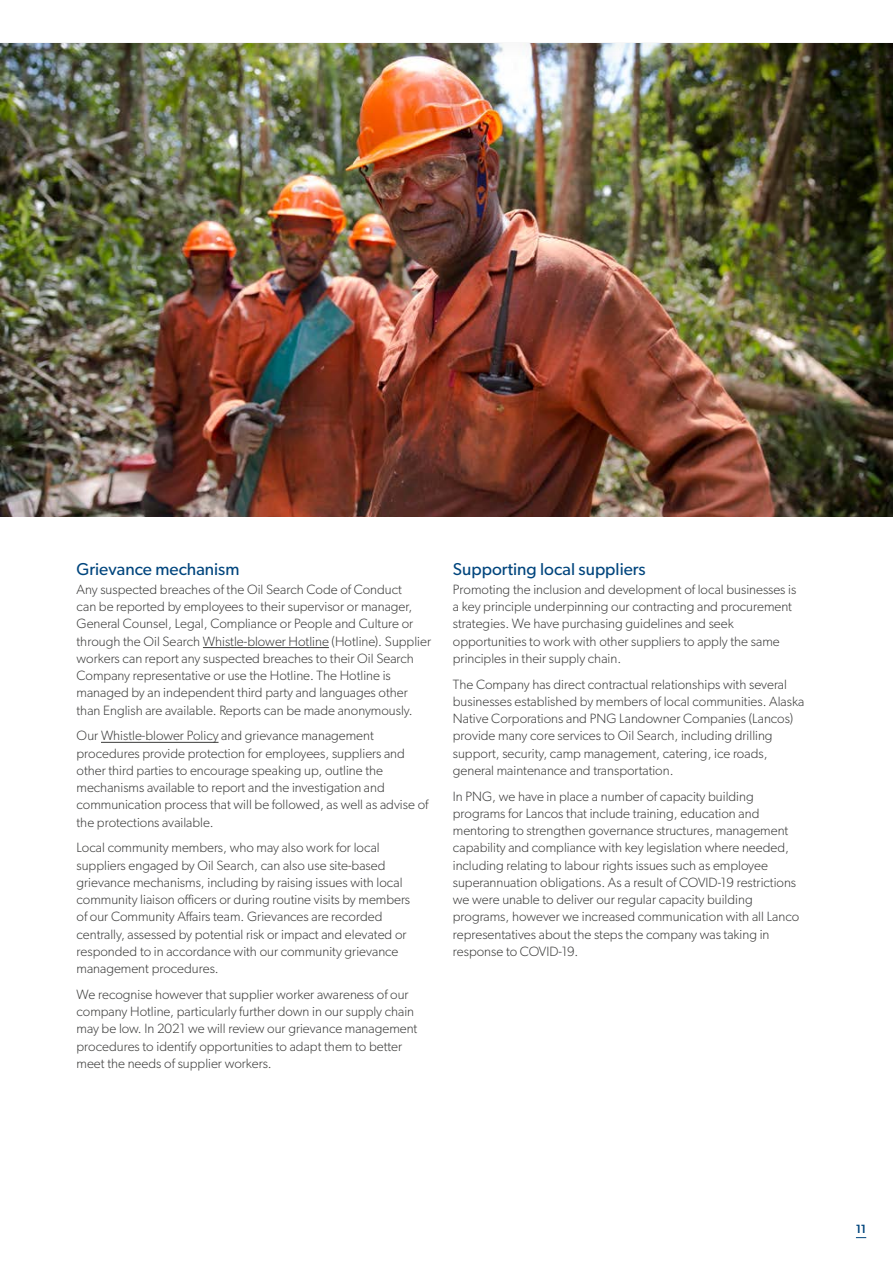
<style>
.page{position:relative;width:893px;height:1263px;background:#fff}
.page>*{position:absolute;margin:0;border:0;box-sizing:border-box;transform-origin:0 0}
.t1{font:17.25px "Gibson";color:#00457d}
.Body{font:300 13.5px/17.2px "Gibson";color:#3c3c3b}
.t2{font:500 12px "Gibson";color:#00457d}
</style>
<div class="page">
<img style="left:0;top:60px;width:893px;height:457px">
<hr style="left:203px;top:647px;width:126px;height:1px;background:#3c3c3b">
<hr style="left:101px;top:742px;width:118px;height:1px;background:#3c3c3b">
<img style="left:0;top:43px;width:893px;height:17px">
<h1 class="t1" style="left:77px;top:558px;width:164px">Grievance mechanism</h1>
<p class="Body" style="left:77px;top:580px;width:356px">Any suspected breaches of the Oil Search Code of Conduct<br>can be reported by employees to their supervisor or manager, General Counsel, Legal, Compliance or People and Culture or through the Oil Search Whistle-blower Hotline (Hotline). Supplier workers can report any suspected breaches to their Oil Search Company representative or use the Hotline. The Hotline is managed by an independent third party and languages other than English are available. Reports can be made anonymously.</p>
<p class="Body" style="left:77px;top:727px;width:353px">Our Whistle-blower Policy and grievance management procedures provide protection for employees, suppliers and other third parties to encourage speaking up, outline the mechanisms available to report and the investigation and communication process that will be followed, as well as advise of the protections available.</p>
<p class="Body" style="left:77px;top:839px;width:335px">Local community members, who may also work for local suppliers engaged by Oil Search, can also use site-based grievance mechanisms, including by raising issues with local community liaison officers or during routine visits by members of our Community Affairs team. Grievances are recorded centrally, assessed by potential risk or impact and elevated or responded to in accordance with our community grievance management procedures.</p>
<p class="Body" style="left:77px;top:985px;width:342px">We recognise however that supplier worker awareness of our company Hotline, particularly further down in our supply chain may be low. In 2021 we will review our grievance management procedures to identify opportunities to adapt them to better meet the needs of supplier workers.</p>
<h1 class="t1" style="left:453px;top:558px;width:194px">Supporting local suppliers</h1>
<p class="Body" style="left:453px;top:580px;width:345px">Promoting the inclusion and development of local businesses is a key principle underpinning our contracting and procurement strategies. We have purchasing guidelines and seek opportunities to work with other suppliers to apply the same principles in their supply chain.</p>
<p class="Body" style="left:453px;top:675px;width:353px">The Company has direct contractual relationships with several businesses established by members of local communities. Alaska Native Corporations and PNG Landowner Companies (Lancos) provide many core services to Oil Search, including drilling support, security, camp management, catering, ice roads, general maintenance and transportation.</p>
<p class="Body" style="left:453px;top:787px;width:348px">In PNG, we have in place a number of capacity building programs for Lancos that include training, education and mentoring to strengthen governance structures, management capability and compliance with key legislation where needed, including relating to labour rights issues such as employee superannuation obligations. As a result of COVID-19 restrictions we were unable to deliver our regular capacity building programs, however we increased communication with all Lanco representatives about the steps the company was taking in response to COVID-19.</p>
<p class="t2" style="left:856px;top:1222px;width:12px">11</p>
</div>
